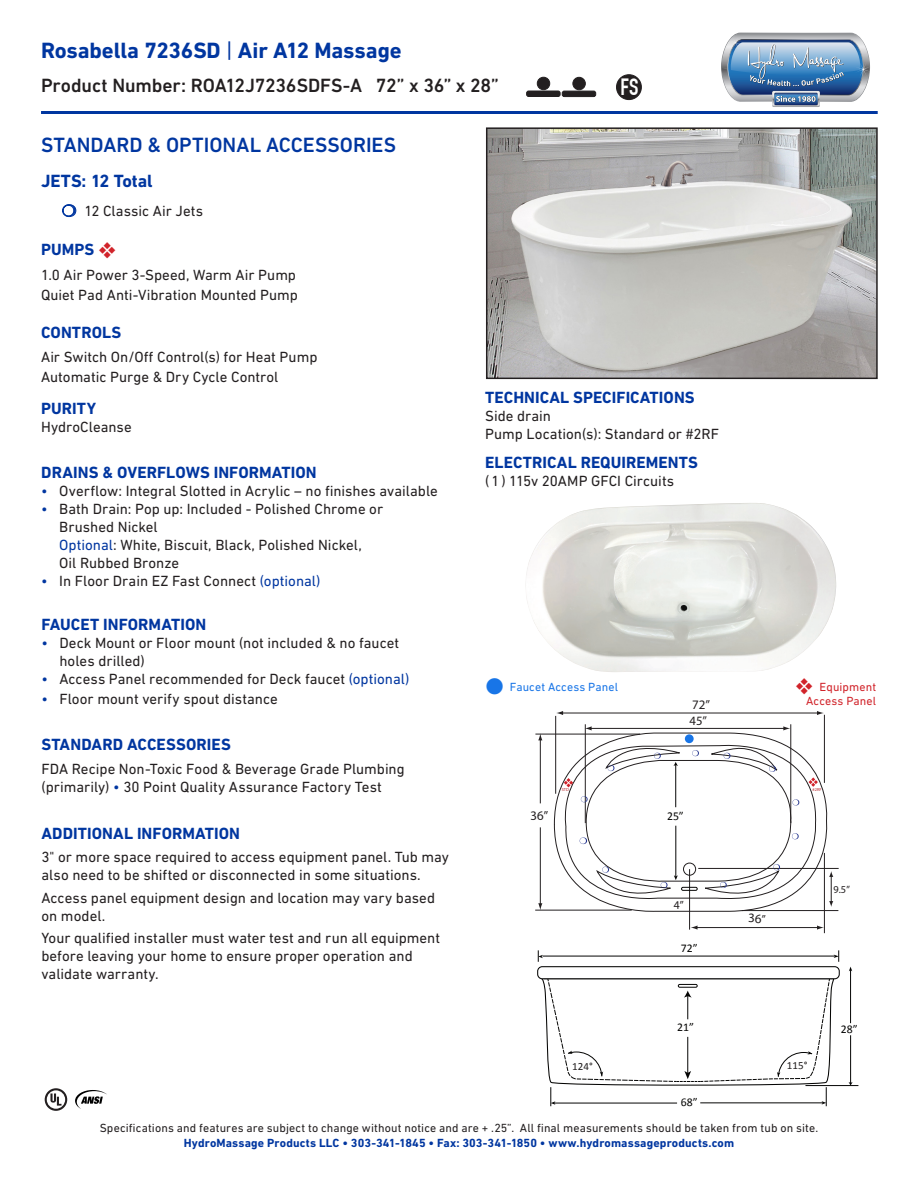
<style>
.page{position:relative;width:918px;height:1188px;background:#fff}
.page>*{position:absolute;margin:0;border:0;box-sizing:border-box;transform-origin:0 0}
.t1{font:700 23.1px "DIN Condensed";color:#fff}
.t2{font:700 22.5px "DIN Next LT Pro";letter-spacing:-.005em;color:#0036a0}
.t3{font:500 21px "DIN Next LT Pro";color:#0036a0}
.t4{font:500 19.5px "DIN Next LT Pro";letter-spacing:-.005em;color:#231f20}
.t5{font:700 18px "DIN Next LT Pro";letter-spacing:-.005em;color:#0036a0}
.t6{font:700 16.5px "DIN Next LT Pro";letter-spacing:.005em;color:#0036a0}
.t7{font:15px/18px "DIN Next LT Pro";color:#231f20}
.t8{font:13.05px "Myriad Pro";color:#231f20}
.t9{font:12.75px "Myriad Pro";color:#231f20}
.t10{font:12px "DIN Next LT Pro";letter-spacing:.01em;color:#231f20}
.t11{font:700 12px "DIN Next LT Pro";letter-spacing:.015em;color:#0036a0}
.t12{font:12px/14.4px "DIN Next LT Pro";letter-spacing:.01em;color:#d1232a;text-align:right}
.t13{font:12px "DIN Next LT Pro";letter-spacing:.01em;color:#1875e7}
.t14{font:12px "Calibri";color:#050504}
.t15{font:11.7px "Calibri";color:#050504}
.t16{font:11.1px "Calibri";color:#211e1e}
.t17{font:10.5px "Myriad Pro";color:#231f20}
.t18{font:4.35px "Myriad Pro";color:#b6282d}
.s1{font-weight:400}
.s2{color:#0036a0}
.s3{color:#d1232a}
</style>
<div class="page">
<div style="left:537px;top:77px;width:13px;height:13px;background:#231f20;border-radius:50%"></div>
<div style="left:537px;top:77px;width:13px;height:13px;border:1px solid #231f20;border-radius:50%"></div>
<div style="left:527px;top:91px;width:33px;height:6px;background:#231f20;border-radius:2px"></div>
<div style="left:526px;top:91px;width:34px;height:6px;border:1px solid #231f20;border-radius:2px"></div>
<div style="left:573px;top:77px;width:12px;height:13px;background:#231f20;border-radius:50%"></div>
<div style="left:573px;top:77px;width:13px;height:13px;border:1px solid #231f20;border-radius:50%"></div>
<div style="left:562px;top:91px;width:34px;height:6px;background:#231f20;border-radius:2px"></div>
<div style="left:562px;top:91px;width:34px;height:6px;border:1px solid #231f20;border-radius:2px"></div>
<svg style="left:721px;top:33px;width:149px;height:74px;background:#83a0bf"></svg>
<img style="left:489px;top:130px;width:386px;height:246px">
<div style="left:486px;top:127px;width:392px;height:252px;border:2px solid #231f20"></div>
<svg style="left:554px;top:732px;width:282px;height:184px"></svg>
<svg style="left:554px;top:737px;width:267px;height:171px"></svg>
<hr style="left:791px;top:724px;width:1px;height:99px;background:#231f20">
<hr style="left:824px;top:715px;width:1px;height:68px;background:#231f20">
<hr style="left:824px;top:853px;width:1px;height:80px;background:#231f20">
<hr style="left:555px;top:716px;width:1px;height:78px;background:#231f20">
<hr style="left:535px;top:910px;width:97px;height:1px;background:#231f20">
<hr style="left:698px;top:868px;width:141px;height:1px;background:#231f20">
<hr style="left:540px;top:739px;width:1px;height:64px;background:#231f20">
<svg style="left:538px;top:903px;width:4px;height:7px"></svg>
<svg style="left:538px;top:733px;width:4px;height:7px"></svg>
<svg style="left:829px;top:871px;width:4px;height:36px"></svg>
<hr style="left:562px;top:713px;width:256px;height:1px;background:#231f20">
<svg style="left:556px;top:711px;width:7px;height:4px"></svg>
<svg style="left:817px;top:711px;width:7px;height:4px"></svg>
<hr style="left:590px;top:728px;width:195px;height:1px;background:#231f20">
<svg style="left:586px;top:726px;width:6px;height:4px"></svg>
<svg style="left:783px;top:726px;width:7px;height:4px"></svg>
<hr style="left:696px;top:927px;width:122px;height:1px;background:#231f20">
<svg style="left:817px;top:925px;width:7px;height:5px"></svg>
<hr style="left:585px;top:724px;width:1px;height:99px;background:#231f20">
<hr style="left:535px;top:734px;width:105px;height:1px;background:#231f20">
<hr style="left:742px;top:910px;width:96px;height:1px;background:#231f20">
<svg style="left:538px;top:950px;width:5px;height:12px"></svg>
<svg style="left:834px;top:950px;width:5px;height:12px"></svg>
<svg style="left:541px;top:979px;width:294px;height:127px"></svg>
<div style="left:537px;top:966px;width:303px;height:13px;border:1px solid #050504;border-radius:5px"></div>
<hr style="left:850px;top:969px;width:1px;height:54px;background:#050504">
<hr style="left:850px;top:1035px;width:1px;height:49px;background:#050504">
<hr style="left:805px;top:1085px;width:53px;height:1px;background:#050504">
<hr style="left:543px;top:956px;width:292px;height:1px;background:#050504">
<div style="left:678px;top:984px;width:20px;height:4px;border:1px solid #050504"></div>
<hr style="left:540px;top:827px;width:1px;height:80px;background:#231f20">
<svg style="left:809px;top:777px;width:9px;height:10px"></svg>
<svg style="left:564px;top:778px;width:9px;height:9px"></svg>
<svg style="left:616px;top:74px;width:26px;height:26px"></svg>
<hr style="left:41px;top:111px;width:837px;height:3px;background:#0036a0">
<svg style="left:685px;top:734px;width:9px;height:9px"></svg>
<img style="left:525px;top:503px;width:311px;height:169px">
<svg style="left:75px;top:1090px;width:32px;height:19px"></svg>
<svg style="left:45px;top:1088px;width:22px;height:23px"></svg>
<svg style="left:47px;top:1090px;width:18px;height:19px"></svg>
<svg style="left:50px;top:1094px;width:12px;height:12px"></svg>
<svg style="left:580px;top:737px;width:219px;height:193px"></svg>
<h2 class="t2" style="left:41px;top:37px;width:362px">Rosabella 7236SD <span class="s1">|</span> Air A12 Massage</h2>
<h3 class="t4" style="left:41px;top:74px;width:459px">Product Number: ROA12J7236SDFS-A 72” x 36” x 28”</h3>
<h1 class="t1" style="left:620px;top:74px;width:19px">FS</h1>
<h3 class="t3" style="left:41px;top:133px;width:357px">STANDARD &amp; OPTIONAL ACCESSORIES</h3>
<p class="t5" style="left:41px;top:171px;width:113px">JETS: 12 Total</p>
<p class="t7" style="left:62px;top:202px;width:143px"><span class="s2">❍</span> 12 Classic Air Jets</p>
<p class="t6" style="left:41px;top:240px;width:76px">PUMPS <span class="s3">❖</span></p>
<p class="t7" style="left:41px;top:265px;width:258px;line-height:19.8px">1.0 Air Power 3-Speed, Warm Air Pump<br>Quiet Pad Anti-Vibration Mounted Pump</p>
<p class="t6" style="left:41px;top:323px;width:82px">CONTROLS</p>
<p class="t7" style="left:41px;top:347px;width:278px;line-height:19.8px">Air Switch On/Off Control(s) for Heat Pump<br>Automatic Purge &amp; Dry Cycle Control</p>
<p class="t6" style="left:41px;top:399px;width:57px">PURITY</p>
<p class="t7" style="left:41px;top:418px;width:92px">HydroCleanse</p>
<p class="t6" style="left:41px;top:463px;width:277px">DRAINS &amp; OVERFLOWS INFORMATION</p>
<p class="t7" style="left:41px;top:482px;width:398px"><span class="s2">•</span> Overflow: Integral Slotted in Acrylic – no finishes available</p>
<p class="t7" style="left:59px;top:500px;width:325px;text-indent:-18px"><span class="s2">•</span> Bath Drain: Pop up: Included - Polished Chrome or Brushed Nickel<br><span class="s2">Optional</span>: White, Biscuit, Black, Polished Nickel,<br>Oil Rubbed Bronze</p>
<p class="t7" style="left:41px;top:572px;width:281px"><span class="s2">•</span> In Floor Drain EZ Fast Connect <span class="s2">(optional)</span></p>
<p class="t6" style="left:41px;top:615px;width:166px">FAUCET INFORMATION</p>
<p class="t7" style="left:59px;top:634px;width:341px;text-indent:-18px"><span class="s2">•</span> Deck Mount or Floor mount (not included &amp; no faucet holes drilled)</p>
<p class="t7" style="left:41px;top:670px;width:369px"><span class="s2">•</span> Access Panel recommended for Deck faucet <span class="s2">(optional)</span></p>
<p class="t7" style="left:41px;top:690px;width:238px"><span class="s2">•</span> Floor mount verify spout distance</p>
<p class="t6" style="left:41px;top:735px;width:191px">STANDARD ACCESSORIES</p>
<p class="t7" style="left:41px;top:759px;width:365px">FDA Recipe Non-Toxic Food &amp; Beverage Grade Plumbing (primarily) <span class="s2">•</span> 30 Point Quality Assurance Factory Test</p>
<p class="t6" style="left:41px;top:824px;width:200px">ADDITIONAL INFORMATION</p>
<p class="t7" style="left:41px;top:848px;width:409px">3" or more space required to access equipment panel. Tub may also need to be shifted or disconnected in some situations.</p>
<p class="t7" style="left:41px;top:888px;width:395px">Access panel equipment design and location may vary based on model.</p>
<p class="t7" style="left:41px;top:929px;width:400px">Your qualified installer must water test and run all equipment before leaving your home to ensure proper operation and validate warranty.</p>
<p class="t6" style="left:485px;top:388px;width:211px">TECHNICAL SPECIFICATIONS</p>
<p class="t7" style="left:485px;top:407px;width:235px">Side drain<br>Pump Location(s): Standard or #2RF</p>
<p class="t6" style="left:485px;top:453px;width:214px">ELECTRICAL REQUIREMENTS</p>
<p class="t7" style="left:485px;top:472px;width:191px">(1) 115v 20AMP GFCI Circuits</p>
<p class="t13" style="left:486px;top:680px;width:134px">● Faucet Access Panel</p>
<p class="t8" style="left:692px;top:697px;width:19px">72”</p>
<p class="t9" style="left:690px;top:713px;width:19px">45”</p>
<p class="t12" style="left:796px;top:679px;width:82px">❖ Equipment<br>Access Panel</p>
<p class="t18" style="left:562px;top:787px;width:9px">STD</p>
<p class="t18" style="left:813px;top:787px;width:10px">#2RF</p>
<p class="t14" style="left:667px;top:809px;width:18px">25”</p>
<p class="t15" style="left:681px;top:941px;width:18px">72”</p>
<p class="t17" style="left:833px;top:883px;width:18px;rotate:-1deg">9.5”</p>
<p class="t15" style="left:677px;top:1020px;width:18px">21”</p>
<p class="t16" style="left:572px;top:1059px;width:22px">124°</p>
<p class="t16" style="left:787px;top:1058px;width:22px">115°</p>
<p class="t15" style="left:681px;top:1095px;width:18px">68”</p>
<p class="t15" style="left:841px;top:1022px;width:18px">28”</p>
<p class="t10" style="left:100px;top:1121px;width:720px">Specifications and features are subject to change without notice and are + .25”. All final measurements should be taken from tub on site.</p>
<p class="t11" style="left:184px;top:1135px;width:552px">HydroMassage Products LLC • 303-341-1845 • Fax: 303-341-1850 • www.hydromassageproducts.com</p>
</div>
